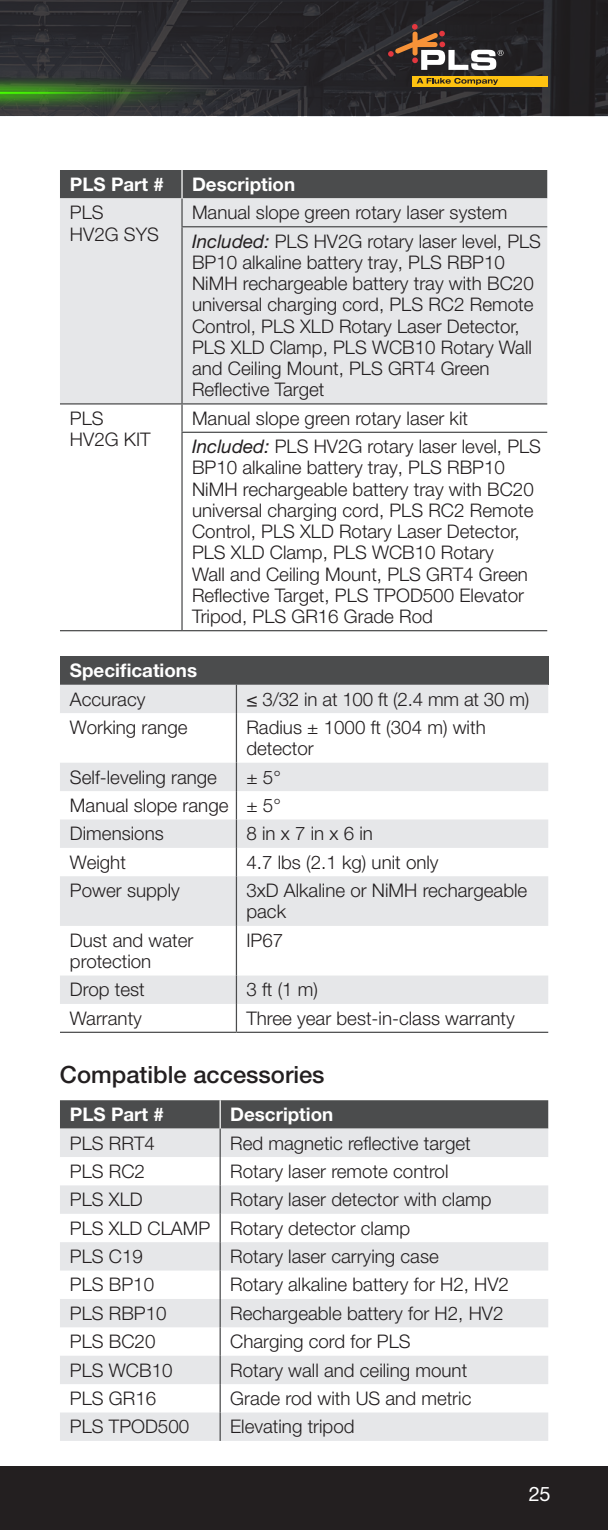
<style>
.page{position:relative;width:608px;height:1530px;background:#fff}
.page>*{position:absolute;margin:0;border:0;box-sizing:border-box;transform-origin:0 0}
.Subhead{font:500 23.75px "Helvetica Neue LT Pro";color:#231f20}
.t1{font:20px "Helvetica Neue LT Pro";color:#fff}
.Table_copy{font:300 18.75px/21.2px "Helvetica Neue LT Pro";color:#231f20}
.Table-copy-bold-rev{font:700 18.75px "Helvetica Neue LT Pro";color:#fff}
.s1{font-weight:400;font-style:italic}
</style>
<div class="page">
<div style="left:0;top:1466px;width:608px;height:64px;background:#231f20"></div>
<img style="left:0;top:0;width:608px;height:116px">
<img style="left:0;top:58px;width:246px;height:59px">
<div style="left:412px;top:76px;width:136px;height:10px;background:#fec210"></div>
<svg style="left:416px;top:78px;width:82px;height:7px"></svg>
<svg style="left:388px;top:24px;width:115px;height:46px;background:#5d514d"></svg>
<div style="left:60px;top:226px;width:487px;height:177px;background:#e6e7e9"></div>
<hr style="left:181px;top:227px;width:1px;height:176px;background:#4b4c4d">
<svg style="left:181px;top:405px;width:1px;height:27px"></svg>
<hr style="left:181px;top:433px;width:1px;height:197px;background:#4b4c4d">
<svg style="left:60px;top:170px;width:487px;height:56px;background:#98999a"></svg>
<hr style="left:60px;top:630px;width:122px;height:1px;background:#4b4c4d">
<hr style="left:182px;top:630px;width:365px;height:1px;background:#4b4c4d">
<hr style="left:181px;top:226px;width:366px;height:1px;background:#4b4c4d">
<hr style="left:181px;top:432px;width:366px;height:1px;background:#4b4c4d">
<hr style="left:60px;top:403px;width:122px;height:2px;background:#4b4c4d">
<hr style="left:182px;top:403px;width:365px;height:2px;background:#4b4c4d">
<div style="left:60px;top:656px;width:488px;height:29px;background:#4b4c4d"></div>
<svg style="left:60px;top:685px;width:488px;height:319px"></svg>
<svg style="left:60px;top:819px;width:488px;height:107px;fill:#e6e7e9"></svg>
<svg style="left:236px;top:685px;width:1px;height:28px"></svg>
<hr style="left:236px;top:713px;width:1px;height:50px;background:#4b4c4d">
<svg style="left:236px;top:763px;width:1px;height:113px"></svg>
<hr style="left:236px;top:876px;width:1px;height:50px;background:#4b4c4d">
<hr style="left:236px;top:926px;width:1px;height:50px;background:#4b4c4d">
<svg style="left:236px;top:976px;width:1px;height:56px"></svg>
<hr style="left:60px;top:1032px;width:176px;height:1px;background:#4b4c4d">
<hr style="left:236px;top:1032px;width:312px;height:1px;background:#4b4c4d">
<div style="left:60px;top:1100px;width:488px;height:29px;background:#4b4c4d"></div>
<svg style="left:60px;top:1129px;width:488px;height:312px;fill:#e6e7e9"></svg>
<hr style="left:219px;top:1100px;width:2px;height:29px;background:#fff">
<hr style="left:219px;top:1129px;width:2px;height:28px;background:#4b4c4d">
<hr style="left:219px;top:1157px;width:2px;height:28px;background:#4b4c4d">
<hr style="left:219px;top:1185px;width:2px;height:29px;background:#4b4c4d">
<hr style="left:219px;top:1214px;width:2px;height:28px;background:#4b4c4d">
<hr style="left:219px;top:1242px;width:2px;height:29px;background:#4b4c4d">
<hr style="left:219px;top:1271px;width:2px;height:28px;background:#4b4c4d">
<hr style="left:219px;top:1299px;width:2px;height:28px;background:#4b4c4d">
<hr style="left:219px;top:1327px;width:2px;height:29px;background:#4b4c4d">
<hr style="left:219px;top:1356px;width:2px;height:28px;background:#4b4c4d">
<hr style="left:219px;top:1384px;width:2px;height:29px;background:#4b4c4d">
<hr style="left:219px;top:1413px;width:2px;height:28px;background:#4b4c4d">
<p class="Table-copy-bold-rev" style="left:70px;top:172px;width:95px">PLS Part #</p>
<p class="Table-copy-bold-rev" style="left:192px;top:172px;width:105px">Description</p>
<p class="Table_copy" style="left:70px;top:202px;width:90px">PLS<br>HV2G SYS</p>
<p class="Table_copy" style="left:192px;top:202px;width:317px">Manual slope green rotary laser system</p>
<p class="Table_copy" style="left:192px;top:230px;width:350px"><span class="s1">Included:</span> PLS HV2G rotary laser level, PLS BP10 alkaline battery tray, PLS RBP10<br>NiMH rechargeable battery tray with BC20 universal charging cord, PLS RC2 Remote Control, PLS XLD Rotary Laser Detector, PLS XLD Clamp, PLS WCB10 Rotary Wall and Ceiling Mount, PLS GRT4 Green Reflective Target</p>
<p class="Table_copy" style="left:70px;top:407px;width:82px">PLS<br>HV2G KIT</p>
<p class="Table_copy" style="left:192px;top:407px;width:277px">Manual slope green rotary laser kit</p>
<p class="Table_copy" style="left:192px;top:436px;width:350px"><span class="s1">Included:</span> PLS HV2G rotary laser level, PLS BP10 alkaline battery tray, PLS RBP10<br>NiMH rechargeable battery tray with BC20 universal charging cord, PLS RC2 Remote Control, PLS XLD Rotary Laser Detector, PLS XLD Clamp, PLS WCB10 Rotary<br>Wall and Ceiling Mount, PLS GRT4 Green Reflective Target, PLS TPOD500 Elevator Tripod, PLS GR16 Grade Rod</p>
<p class="Table-copy-bold-rev" style="left:70px;top:659px;width:129px">Specifications</p>
<p class="Table_copy" style="left:70px;top:688px;width:77px">Accuracy</p>
<p class="Table_copy" style="left:246px;top:688px;width:284px">≤ 3/32 in at 100 ft (2.4 mm at 30 m)</p>
<p class="Table_copy" style="left:70px;top:716px;width:119px">Working range</p>
<p class="Table_copy" style="left:246px;top:716px;width:241px">Radius ± 1000 ft (304 m) with detector</p>
<p class="Table_copy" style="left:70px;top:766px;width:148px">Self-leveling range</p>
<p class="Table_copy" style="left:246px;top:766px;width:36px">± 5°</p>
<p class="Table_copy" style="left:70px;top:794px;width:160px">Manual slope range</p>
<p class="Table_copy" style="left:246px;top:794px;width:36px">± 5°</p>
<p class="Table_copy" style="left:70px;top:823px;width:95px">Dimensions</p>
<p class="Table_copy" style="left:246px;top:823px;width:128px">8 in x 7 in x 6 in</p>
<p class="Table_copy" style="left:70px;top:851px;width:57px">Weight</p>
<p class="Table_copy" style="left:246px;top:851px;width:194px">4.7 lbs (2.1 kg) unit only</p>
<p class="Table_copy" style="left:70px;top:879px;width:111px">Power supply</p>
<p class="Table_copy" style="left:246px;top:879px;width:282px">3xD Alkaline or NiMH rechargeable pack</p>
<p class="Table_copy" style="left:70px;top:929px;width:125px">Dust and water protection</p>
<p class="Table_copy" style="left:246px;top:929px;width:38px">IP67</p>
<p class="Table_copy" style="left:70px;top:979px;width:76px">Drop test</p>
<p class="Table_copy" style="left:246px;top:979px;width:73px">3 ft (1 m)</p>
<p class="Table_copy" style="left:70px;top:1007px;width:73px">Warranty</p>
<p class="Table_copy" style="left:246px;top:1007px;width:270px">Three year best-in-class warranty</p>
<p class="Subhead" style="left:60px;top:1060px;width:266px">Compatible accessories</p>
<p class="Table-copy-bold-rev" style="left:70px;top:1103px;width:95px">PLS Part #</p>
<p class="Table-copy-bold-rev" style="left:230px;top:1103px;width:105px">Description</p>
<p class="Table_copy" style="left:70px;top:1132px;width:86px">PLS RRT4</p>
<p class="Table_copy" style="left:230px;top:1132px;width:242px">Red magnetic reflective target</p>
<p class="Table_copy" style="left:70px;top:1160px;width:77px">PLS RC2</p>
<p class="Table_copy" style="left:230px;top:1160px;width:220px">Rotary laser remote control</p>
<p class="Table_copy" style="left:70px;top:1189px;width:74px">PLS XLD</p>
<p class="Table_copy" style="left:230px;top:1189px;width:263px">Rotary laser detector with clamp</p>
<p class="Table_copy" style="left:70px;top:1217px;width:142px">PLS XLD CLAMP</p>
<p class="Table_copy" style="left:230px;top:1217px;width:181px">Rotary detector clamp</p>
<p class="Table_copy" style="left:70px;top:1245px;width:74px">PLS C19</p>
<p class="Table_copy" style="left:230px;top:1245px;width:210px">Rotary laser carrying case</p>
<p class="Table_copy" style="left:70px;top:1274px;width:86px">PLS BP10</p>
<p class="Table_copy" style="left:230px;top:1274px;width:280px">Rotary alkaline battery for H2, HV2</p>
<p class="Table_copy" style="left:70px;top:1302px;width:98px">PLS RBP10</p>
<p class="Table_copy" style="left:230px;top:1302px;width:275px">Rechargeable battery for H2, HV2</p>
<p class="Table_copy" style="left:70px;top:1331px;width:87px">PLS BC20</p>
<p class="Table_copy" style="left:230px;top:1331px;width:182px">Charging cord for PLS</p>
<p class="Table_copy" style="left:70px;top:1359px;width:104px">PLS WCB10</p>
<p class="Table_copy" style="left:230px;top:1359px;width:238px">Rotary wall and ceiling mount</p>
<p class="Table_copy" style="left:70px;top:1387px;width:88px">PLS GR16</p>
<p class="Table_copy" style="left:230px;top:1387px;width:243px">Grade rod with US and metric</p>
<p class="Table_copy" style="left:70px;top:1416px;width:121px">PLS TPOD500</p>
<p class="Table_copy" style="left:230px;top:1416px;width:126px">Elevating tripod</p>
<p class="t1" style="left:528px;top:1481px;width:24px">25</p>
</div>
